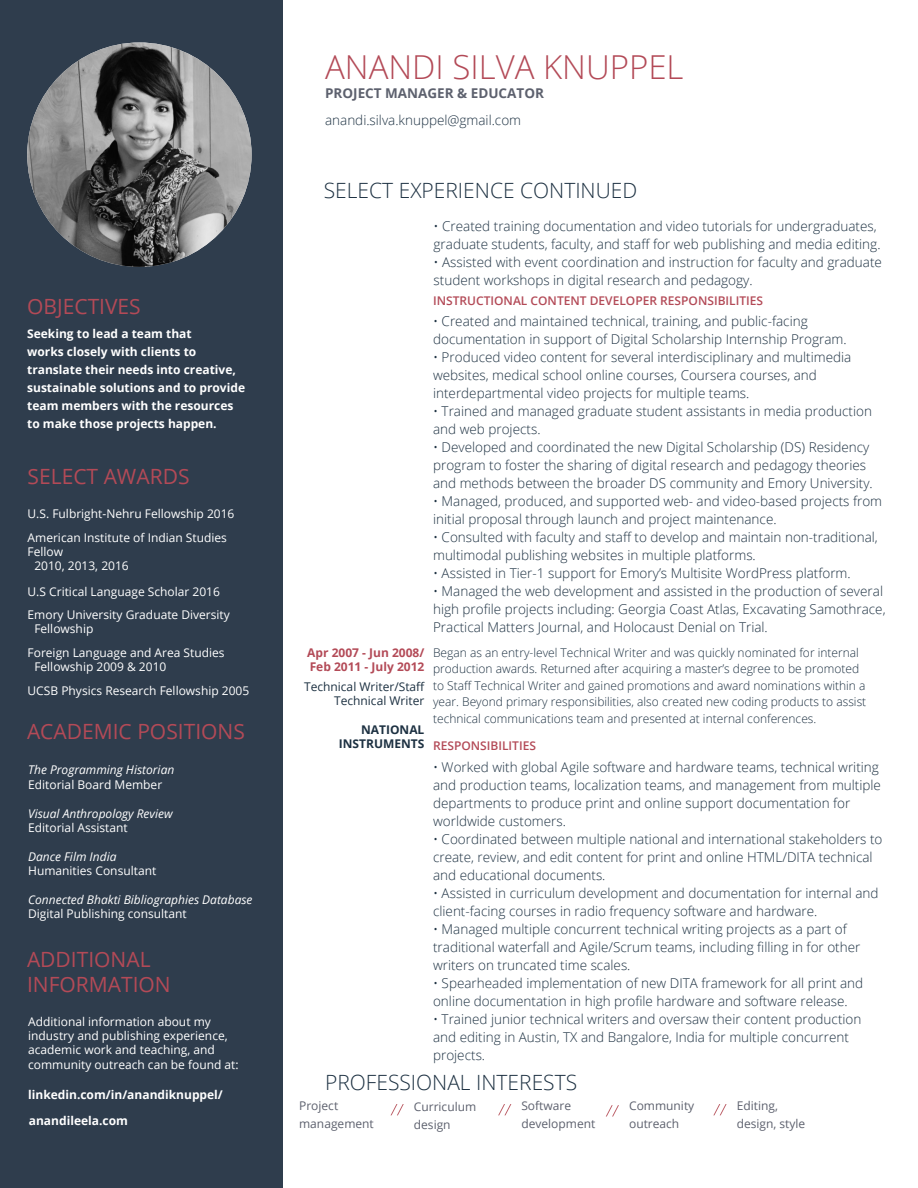
<style>
.page{position:relative;width:918px;height:1188px;background:#fff}
.page>*{position:absolute;margin:0;border:0;box-sizing:border-box;transform-origin:0 0}
.t1{font:300 33px "Open Sans";color:#b34a57}
.Left_Sidebar_Header{font:21px/25.2px "Open Sans";color:#b34a57}
.Main_Page_Header{font:300 21px "Open Sans";color:#1d3142}
.Main_Page_Body_Text{font:300 13.5px/18px "Open Sans";color:#1d3142}
.t2{font:700 13.5px "Open Sans";color:#5d616e}
.Left_Sidebar_Body_Te{font:12px/14.4px "Open Sans";color:#fff}
.Main_Page_Body_Text-2{font:300 12px/16.5px "Open Sans";color:#1d3142}
.Left_Sidebar_Body_Te-2{font:700 12px/18px "Open Sans";color:#fff}
.Left_Sidebar_Body_Te-3{font:italic 12px "Open Sans";color:#fff}
.Main_Page_Body_Text-3{font:12px/18px "Open Sans";color:#5d616e}
.Main_Page_Subhead{font:600 12px "Open Sans";color:#b34a57}
.Position_and_Company{font:12px/14.4px "Open Sans";color:#1d3142;text-align:right}
.Date{font:700 12px "Open Sans";color:#b34a57}
.Position_and_Company-2{font:700 12px/14.4px "Open Sans";color:#1d3142;text-align:right}
</style>
<div class="page">
<div style="left:0;top:0;width:283px;height:1188px;background:#2f3d4d"></div>
<img style="left:27px;top:42px;width:225px;height:225px;border-radius:112px">
<svg style="left:498px;top:1104px;width:13px;height:11px"></svg>
<svg style="left:606px;top:1105px;width:13px;height:12px"></svg>
<svg style="left:713px;top:1104px;width:14px;height:11px"></svg>
<svg style="left:391px;top:1104px;width:13px;height:11px"></svg>
<h2 class="Left_Sidebar_Header" style="left:27px;top:294px;width:115px">OBJECTIVES</h2>
<p class="Left_Sidebar_Body_Te-2" style="left:27px;top:324px;width:219px">Seeking to lead a team that<br>works closely with clients to translate their needs into creative, sustainable solutions and to provide team members with the resources to make those projects happen.</p>
<p class="Left_Sidebar_Header" style="left:28px;top:463px;width:163px">SELECT AWARDS</p>
<p class="Left_Sidebar_Body_Te" style="left:28px;top:506px;width:208px">U.S. Fulbright-Nehru Fellowship 2016</p>
<p class="Left_Sidebar_Body_Te" style="left:28px;top:530px;width:201px">American Institute of Indian Studies<br>Fellow</p>
<p class="Left_Sidebar_Body_Te" style="left:34px;top:559px;width:96px">2010, 2013, 2016</p>
<p class="Left_Sidebar_Body_Te" style="left:28px;top:584px;width:194px">U.S Critical Language Scholar 2016</p>
<p class="Left_Sidebar_Body_Te" style="left:28px;top:607px;width:204px">Emory University Graduate Diversity</p>
<p class="Left_Sidebar_Body_Te" style="left:34px;top:622px;width:61px">Fellowship</p>
<p class="Left_Sidebar_Body_Te" style="left:28px;top:645px;width:199px">Foreign Language and Area Studies</p>
<p class="Left_Sidebar_Body_Te" style="left:34px;top:659px;width:134px">Fellowship 2009 &amp; 2010</p>
<p class="Left_Sidebar_Body_Te" style="left:28px;top:683px;width:223px">UCSB Physics Research Fellowship 2005</p>
<p class="Left_Sidebar_Header" style="left:27px;top:719px;width:219px">ACADEMIC POSITIONS</p>
<p class="Left_Sidebar_Body_Te-3" style="left:28px;top:762px;width:148px">The Programming Historian</p>
<p class="Left_Sidebar_Body_Te" style="left:28px;top:777px;width:136px">Editorial Board Member</p>
<p class="Left_Sidebar_Body_Te-3" style="left:28px;top:805px;width:146px">Visual Anthropology Review</p>
<p class="Left_Sidebar_Body_Te" style="left:28px;top:820px;width:101px">Editorial Assistant</p>
<p class="Left_Sidebar_Body_Te-3" style="left:28px;top:848px;width:90px">Dance Film India</p>
<p class="Left_Sidebar_Body_Te" style="left:28px;top:863px;width:130px">Humanities Consultant</p>
<p class="Left_Sidebar_Body_Te-3" style="left:28px;top:891px;width:226px">Connected Bhakti Bibliographies Database</p>
<p class="Left_Sidebar_Body_Te" style="left:28px;top:907px;width:160px">Digital Publishing consultant</p>
<p class="Left_Sidebar_Header" style="left:27px;top:946px;width:145px">ADDITIONAL<br>INFORMATION</p>
<p class="Left_Sidebar_Body_Te" style="left:28px;top:1014px;width:212px">Additional information about my industry and publishing experience, academic work and teaching, and community outreach can be found at:</p>
<p class="Left_Sidebar_Body_Te-2" style="left:28px;top:1085px;width:196px">linkedin.com/in/anandiknuppel/</p>
<p class="Left_Sidebar_Body_Te-2" style="left:29px;top:1112px;width:101px">anandileela.com</p>
<h1 class="t1" style="left:325px;top:45px;width:360px">ANANDI SILVA KNUPPEL</h1>
<p class="t2" style="left:325px;top:84px;width:220px">PROJECT MANAGER &amp; EDUCATOR</p>
<p class="Main_Page_Body_Text" style="left:325px;top:111px;width:198px">anandi.silva.knuppel@gmail.com</p>
<p class="Main_Page_Header" style="left:324px;top:176px;width:315px">SELECT EXPERIENCE CONTINUED</p>
<p class="Main_Page_Body_Text" style="left:434px;top:217px;width:448px">• Created training documentation and video tutorials for undergraduates, graduate students, faculty, and staff for web publishing and media editing.</p>
<p class="Main_Page_Body_Text" style="left:434px;top:253px;width:450px">• Assisted with event coordination and instruction for faculty and graduate student workshops in digital research and pedagogy.</p>
<p class="Main_Page_Subhead" style="left:433px;top:292px;width:332px">INSTRUCTIONAL CONTENT DEVELOPER RESPONSIBILITIES</p>
<p class="Date" style="left:307px;top:644px;width:119px">Apr 2007 - Jun 2008/</p>
<p class="Date" style="left:310px;top:659px;width:116px">Feb 2011 - July 2012</p>
<p class="Position_and_Company" style="left:304px;top:679px;width:122px">Technical Writer/Staff<br>Technical Writer</p>
<p class="Position_and_Company-2" style="left:339px;top:722px;width:87px">NATIONAL<br>INSTRUMENTS</p>
<p class="Main_Page_Body_Text" style="left:433px;top:312px;width:415px">• Created and maintained technical, training, and public-facing documentation in support of Digital Scholarship Internship Program.</p>
<p class="Main_Page_Body_Text" style="left:433px;top:348px;width:420px">• Produced video content for several interdisciplinary and multimedia websites, medical school online courses, Coursera courses, and interdepartmental video projects for multiple teams.</p>
<p class="Main_Page_Body_Text" style="left:433px;top:402px;width:440px">• Trained and managed graduate student assistants in media production and web projects.</p>
<p class="Main_Page_Body_Text" style="left:433px;top:438px;width:441px">• Developed and coordinated the new Digital Scholarship (DS) Residency program to foster the sharing of digital research and pedagogy theories and methods between the broader DS community and Emory University.</p>
<p class="Main_Page_Body_Text" style="left:433px;top:492px;width:451px">• Managed, produced, and supported web- and video-based projects from initial proposal through launch and project maintenance.</p>
<p class="Main_Page_Body_Text" style="left:433px;top:528px;width:446px">• Consulted with faculty and staff to develop and maintain non-traditional, multimodal publishing websites in multiple platforms.</p>
<p class="Main_Page_Body_Text" style="left:433px;top:564px;width:419px">• Assisted in Tier-1 support for Emory’s Multisite WordPress platform.</p>
<p class="Main_Page_Body_Text" style="left:433px;top:582px;width:454px">• Managed the web development and assisted in the production of several high profile projects including: Georgia Coast Atlas, Excavating Samothrace,<br>Practical Matters Journal, and Holocaust Denial on Trial.</p>
<p class="Main_Page_Body_Text-2" style="left:433px;top:644px;width:435px">Began as an entry-level Technical Writer and was quickly nominated for internal production awards. Returned after acquiring a master’s degree to be promoted to Staff Technical Writer and gained promotions and award nominations within a year. Beyond primary responsibilities, also created new coding products to assist technical communications team and presented at internal conferences.</p>
<p class="Main_Page_Subhead" style="left:433px;top:737px;width:104px">RESPONSIBILITIES</p>
<p class="Main_Page_Body_Text" style="left:433px;top:758px;width:449px">• Worked with global Agile software and hardware teams, technical writing and production teams, localization teams, and management from multiple departments to produce print and online support documentation for worldwide customers.</p>
<p class="Main_Page_Body_Text" style="left:433px;top:830px;width:451px">• Coordinated between multiple national and international stakeholders to create, review, and edit content for print and online HTML/DITA technical and educational documents.</p>
<p class="Main_Page_Body_Text" style="left:433px;top:884px;width:447px">• Assisted in curriculum development and documentation for internal and client-facing courses in radio frequency software and hardware.</p>
<p class="Main_Page_Body_Text" style="left:433px;top:920px;width:429px">• Managed multiple concurrent technical writing projects as a part of traditional waterfall and Agile/Scrum teams, including filling in for other writers on truncated time scales.</p>
<p class="Main_Page_Body_Text" style="left:433px;top:974px;width:432px">• Spearheaded implementation of new DITA framework for all print and online documentation in high profile hardware and software release.</p>
<p class="Main_Page_Body_Text" style="left:433px;top:1010px;width:430px">• Trained junior technical writers and oversaw their content production and editing in Austin, TX and Bangalore, India for multiple concurrent projects.</p>
<p class="Main_Page_Header" style="left:325px;top:1068px;width:254px">PROFESSIONAL INTERESTS</p>
<p class="Main_Page_Body_Text-3" style="left:299px;top:1097px;width:76px">Project management</p>
<p class="Main_Page_Body_Text-3" style="left:414px;top:1097px;width:64px">Curriculum design</p>
<p class="Main_Page_Body_Text-3" style="left:521px;top:1097px;width:75px">Software development</p>
<p class="Main_Page_Body_Text-3" style="left:629px;top:1097px;width:67px">Community outreach</p>
<p class="Main_Page_Body_Text-3" style="left:737px;top:1097px;width:70px">Editing, design, style</p>
</div>
